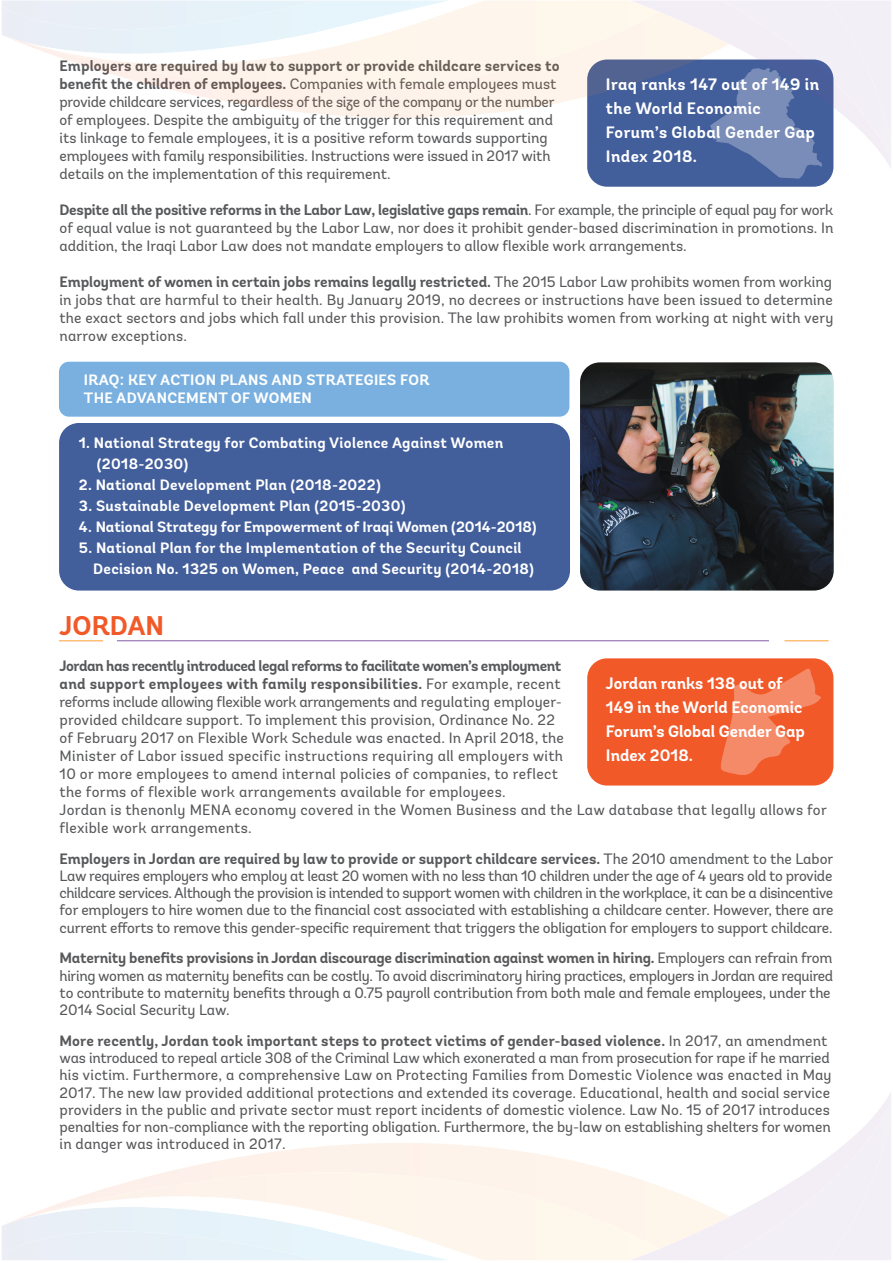
<style>
.page{position:relative;width:893px;height:1263px;background:#fff}
.page>*{position:absolute;margin:0;border:0;box-sizing:border-box;transform-origin:0 0}
.t1{font:700 27px "Andes";color:#f15929}
.t2{font:700 16.5px/24px "Andes";color:#fff}
.t3{font:700 16.5px/24px "Andes";letter-spacing:.025em;color:#fff}
.t4{font:15px/18px "Andes";color:#57585a}
.t5{font:700 15px "Andes";letter-spacing:.02em;color:#fff}
.t6{font:15px/18px "Andes";letter-spacing:.02em;color:#57585a}
.t7{font:15px/17.2px "Andes";letter-spacing:-.03em;color:#57585a}
.t8{font:700 15px "Andes";letter-spacing:-.015em;color:#57585a}
.t9{font:15px/17.2px "Andes";letter-spacing:-.02em;color:#57585a}
.t10{font:15px "Andes";letter-spacing:-.025em;color:#57585a}
.t11{font:700 15px "Andes";color:#fff}
.s1{font-weight:700}
.s2{font-weight:400}
</style>
<div class="page">
<div style="left:59px;top:362px;width:510px;height:55px;background:#79b0df;border-radius:10px"></div>
<div style="left:59px;top:423px;width:511px;height:167px;background:#425e9b;border-radius:20px"></div>
<img style="left:580px;top:362px;width:254px;height:228px">
<div style="left:587px;top:60px;width:246px;height:127px;background:#425e9b;border-radius:20px"></div>
<div style="left:587px;top:658px;width:246px;height:127px;background:#f15929;border-radius:20px"></div>
<svg style="left:165px;top:88px;width:452px;height:30px"></svg>
<svg style="left:80px;top:1px;width:550px;height:87px;background:#f5eee7"></svg>
<svg style="left:2px;top:0;width:483px;height:64px"></svg>
<img style="left:630px;top:1px;width:29px;height:83px">
<svg style="left:168px;top:1143px;width:447px;height:29px"></svg>
<div style="left:82px;top:1172px;width:548px;height:88px;background:#fef5eb"></div>
<svg style="left:2px;top:1196px;width:483px;height:64px"></svg>
<svg style="left:659px;top:1092px;width:232px;height:168px"></svg>
<svg style="left:659px;top:1px;width:232px;height:178px"></svg>
<svg style="left:720px;top:668px;width:101px;height:107px"></svg>
<p class="t4" style="left:60px;top:57px;width:501px"><span class="s1">Employers are required by law to support or provide childcare services to benefit the children of employees.</span> Companies with female employees must provide childcare services, regardless of the size of the company or the number of employees. Despite the ambiguity of the trigger for this requirement and its linkage to female employees, it is a positive reform towards supporting employees with family responsibilities. Instructions were issued in 2017 with details on the implementation of this requirement.</p>
<p class="t8" style="left:60px;top:200px;width:775px">Despite all the positive reforms in the Labor Law, legislative gaps remain<span class="s2">. For example, the principle of equal pay for work</span></p>
<p class="t4" style="left:60px;top:219px;width:775px">of equal value is not guaranteed by the Labor Law, nor does it prohibit gender-based discrimination in promotions. In</p>
<p class="t4" style="left:60px;top:237px;width:629px">addition, the Iraqi Labor Law does not mandate employers to allow flexible work arrangements.</p>
<p class="t4" style="left:60px;top:273px;width:775px"><span class="s1">Employment of women in certain jobs remains legally restricted.</span> The 2015 Labor Law prohibits women from working in jobs that are harmful to their health. By January 2019, no decrees or instructions have been issued to determine</p>
<p class="t4" style="left:60px;top:309px;width:775px">the exact sectors and jobs which fall under this provision. The law prohibits women from working at night with very narrow exceptions.</p>
<p class="t3" style="left:606px;top:72px;width:215px">Iraq ranks 147 out of 149 in</p>
<p class="t3" style="left:606px;top:96px;width:210px">the World Economic<br>Forum’s Global Gender Gap</p>
<p class="t3" style="left:606px;top:144px;width:93px">Index 2018.</p>
<p class="t5" style="left:84px;top:371px;width:347px">IRAQ: KEY ACTION PLANS AND STRATEGIES FOR</p>
<p class="t5" style="left:84px;top:389px;width:229px">THE ADVANCEMENT OF WOMEN</p>
<p class="t5" style="left:79px;top:434px;width:426px">1. National Strategy for Combating Violence Against Women</p>
<p class="t5" style="left:97px;top:455px;width:93px">(2018-2030)</p>
<p class="t5" style="left:79px;top:476px;width:303px">2. National Development Plan (2018-2022)</p>
<p class="t5" style="left:79px;top:497px;width:328px">3. Sustainable Development Plan (2015-2030)</p>
<p class="t11" style="left:79px;top:518px;width:459px">4. National Strategy for Empowerment of Iraqi Women (2014-2018)</p>
<p class="t5" style="left:79px;top:539px;width:444px">5. National Plan for the Implementation of the Security Council</p>
<p class="t5" style="left:93px;top:560px;width:442px">Decision No. 1325 on Women, Peace and Security (2014-2018)</p>
<p class="t1" style="left:60px;top:609px;width:106px">JORDAN</p>
<p class="t4" style="left:60px;top:657px;width:506px"><span class="s1">Jordan has recently introduced legal reforms to facilitate women’s employment and support employees with family responsibilities.</span> For example, recent reforms include allowing flexible work arrangements and regulating employer&shy;provided childcare support. To implement this provision, Ordinance No. 22 of February 2017 on Flexible Work Schedule was enacted. In April 2018, the Minister of Labor issued specific instructions requiring all employers with</p>
<p class="t6" style="left:60px;top:765px;width:500px">10 or more employees to amend internal policies of companies, to reflect</p>
<p class="t6" style="left:60px;top:783px;width:448px">the forms of flexible work arrangements available for employees.</p>
<p class="t6" style="left:60px;top:801px;width:769px">Jordan is thenonly MENA economy covered in the Women Business and the Law database that legally allows for flexible work arrangements.</p>
<p class="t9" style="left:60px;top:850px;width:775px"><span class="s1">Employers in Jordan are required by law to provide or support childcare services.</span> The 2010 amendment to the Labor<br>Law requires employers who employ at least 20 women with no less than 10 children under the age of 4 years old to provide</p>
<p class="t7" style="left:60px;top:884px;width:775px">childcare services. Although the provision is intended to support women with children in the workplace, it can be a disincentive for employers to hire women due to the financial cost associated with establishing a childcare center. However, there are</p>
<p class="t4" style="left:60px;top:918px;width:774px">current efforts to remove this gender-specific requirement that triggers the obligation for employers to support childcare.</p>
<p class="t8" style="left:60px;top:949px;width:774px">Maternity benefits provisions in Jordan discourage discrimination against women in hiring. <span class="s2">Employers can refrain from</span></p>
<p class="t10" style="left:60px;top:966px;width:775px">hiring women as maternity benefits can be costly. To avoid discriminatory hiring practices, employers in Jordan are required</p>
<p class="t4" style="left:60px;top:984px;width:773px;line-height:17.2px">to contribute to maternity benefits through a 0.75 payroll contribution from both male and female employees, under the<br>2014 Social Security Law.</p>
<p class="t4" style="left:60px;top:1032px;width:772px;line-height:17.2px"><span class="s1">More recently, Jordan took important steps to protect victims of gender-based violence.</span> In 2017, an amendment was introduced to repeal article 308 of the Criminal Law which exonerated a man from prosecution for rape if he married</p>
<p class="t4" style="left:60px;top:1066px;width:774px">his victim. Furthermore, a comprehensive Law on Protecting Families from Domestic Violence was enacted in May</p>
<p class="t4" style="left:60px;top:1083px;width:772px">2017. The new law provided additional protections and extended its coverage. Educational, health and social service</p>
<p class="t4" style="left:60px;top:1101px;width:773px;line-height:17.2px;text-align:justify">providers in the public and private sector must report incidents of domestic violence. Law No. 15 of 2017 introduces penalties for non-compliance with the reporting obligation. Furthermore, the by-law on establishing shelters for women in danger was introduced in 2017.</p>
<p class="t2" style="left:606px;top:672px;width:201px">Jordan ranks 138 out of<br>149 in the World Economic<br>Forum’s Global Gender Gap<br>Index 2018.</p>
</div>
